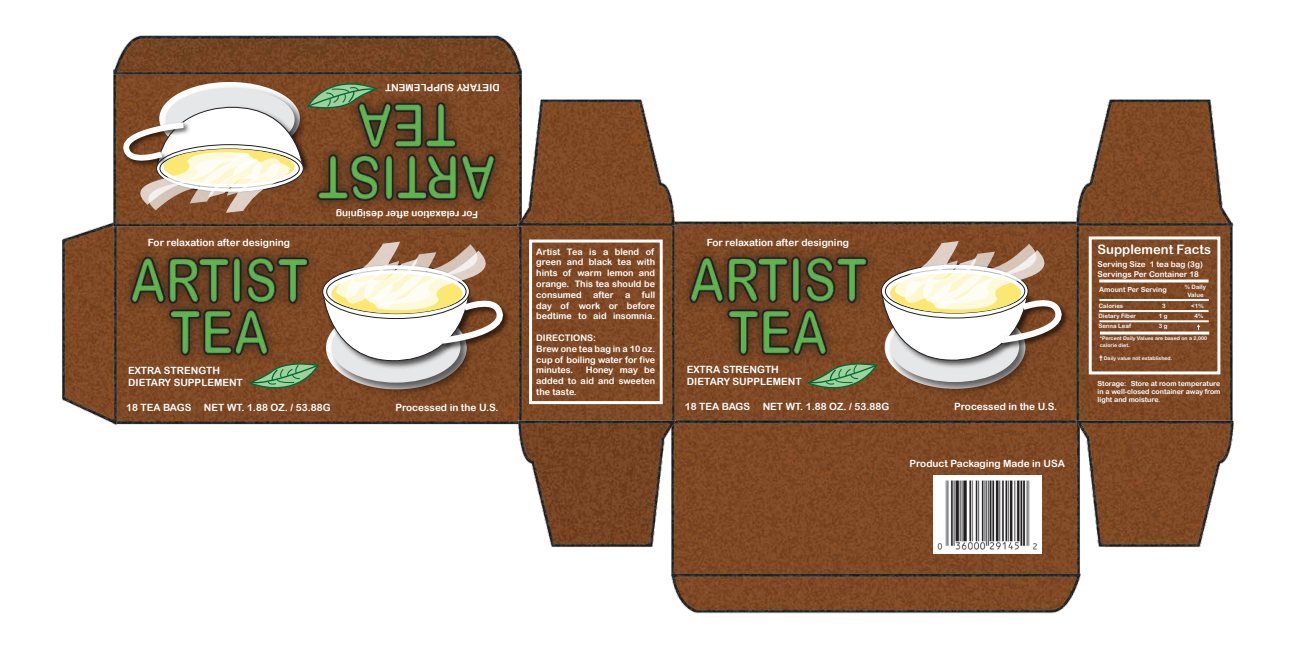
<style>
.page{position:relative;width:1296px;height:648px;background:#fff}
.page>*{position:absolute;margin:0;border:0;box-sizing:border-box;transform-origin:0 0}
.t1{font:13px "Arial Rounded MT Bold";color:#fff}
.t2{font:10px/12px "Arial Rounded MT Bold";color:#fff}
.t3{font:9px/10.8px "Arial Rounded MT Bold";color:#fff;text-align:justify}
.t4{font:8px/9.6px "Arial Rounded MT Bold";color:#fdfdfe}
.t5{font:7px/8.4px "Arial Rounded MT Bold";color:#fff;text-align:justify}
.t6{font:7px "Arial Rounded MT Bold";color:#fdfdfe}
.t7{font:6px/7.2px "Arial Rounded MT Bold";color:#fdfdfe;text-align:center}
.t8{font:5px/7.2px "Arial Rounded MT Bold";color:#fff;scale:1.04 1}
.s1{font-size:6px}
</style>
<div class="page">
<img style="left:919px;top:221px;width:121px;height:20px">
<img style="left:558px;top:262px;width:118px;height:122px">
<img style="left:153px;top:262px;width:405px;height:163px">
<img style="left:62px;top:234px;width:91px;height:191px">
<img style="left:113px;top:110px;width:7px;height:88px">
<img style="left:113px;top:35px;width:407px;height:75px">
<img style="left:712px;top:400px;width:328px;height:137px">
<img style="left:1065px;top:262px;width:168px;height:122px">
<img style="left:1040px;top:99px;width:194px;height:163px">
<img style="left:483px;top:384px;width:229px;height:163px">
<img style="left:506px;top:63px;width:166px;height:199px">
<img style="left:1040px;top:384px;width:194px;height:163px">
<img style="left:635px;top:537px;width:481px;height:77px">
<img style="left:637px;top:197px;width:282px;height:169px">
<img style="left:933px;top:476px;width:108px;height:78px">
<img style="left:676px;top:249px;width:203px;height:169px">
<img style="left:1065px;top:297px;width:6px;height:56px">
<img style="left:78px;top:198px;width:188px;height:169px">
<img style="left:117px;top:250px;width:204px;height:169px">
<img style="left:506px;top:297px;width:7px;height:57px">
<img style="left:266px;top:91px;width:282px;height:169px">
<img style="left:306px;top:39px;width:203px;height:169px">
<hr style="left:1099px;top:279px;width:110px;height:3px;background:#fff">
<hr style="left:1099px;top:299px;width:110px;height:2px;background:#fff">
<hr style="left:1099px;top:310px;width:110px;height:2px;background:#fff">
<hr style="left:1099px;top:320px;width:110px;height:2px;background:#fff">
<hr style="left:1100px;top:332px;width:109px;height:3px;background:#fff">
<svg style="left:1197px;top:325px;width:3px;height:5px"></svg>
<svg style="left:1099px;top:355px;width:3px;height:6px"></svg>
<div style="left:1089px;top:236px;width:131px;height:138px;border:3px solid #fff"></div>
<div style="left:529px;top:240px;width:134px;height:164px;border:3px solid #fff"></div>
<svg style="left:807px;top:241px;width:258px;height:159px"></svg>
<svg style="left:248px;top:242px;width:258px;height:158px"></svg>
<svg style="left:120px;top:59px;width:258px;height:154px"></svg>
<p class="t2" style="left:500px;top:94px;width:116px;rotate:-180deg">DIETARY SUPPLEMENT</p>
<p class="t2" style="left:148px;top:237px;width:144px">For relaxation after designing</p>
<p class="t2" style="left:478px;top:221px;width:144px;rotate:-180deg">For relaxation after designing</p>
<p class="t2" style="left:128px;top:364px;width:116px">EXTRA STRENGTH<br>DIETARY SUPPLEMENT</p>
<p class="t2" style="left:126px;top:401px;width:67px">18 TEA BAGS</p>
<p class="t2" style="left:204px;top:401px;width:128px">NET WT. 1.88 OZ. / 53.88G</p>
<p class="t2" style="left:396px;top:401px;width:105px">Processed in the U.S.</p>
<p class="t3" style="left:536px;top:246px;width:120px">Artist Tea is a blend of green and black tea with hints of warm lemon and orange. This tea should be consumed</p>
<p class="t3" style="left:536px;top:289px;width:121px;text-indent:106px">full day of work or before bedtime to aid insomnia.</p>
<p class="t3" style="left:536px;top:332px;width:121px;text-align:left">DIRECTIONS:<br>Brew one tea bag in a 10 oz. cup of boiling water for five minutes.</p>
<p class="t3" style="left:593px;top:289px;width:22px">after</p>
<p class="t3" style="left:625px;top:289px;width:7px">a</p>
<p class="t3" style="left:536px;top:365px;width:120px;text-indent:50px">Honey may be added to aid and sweeten the taste.</p>
<p class="t2" style="left:707px;top:236px;width:144px">For relaxation after designing</p>
<p class="t2" style="left:687px;top:363px;width:116px">EXTRA STRENGTH<br>DIETARY SUPPLEMENT</p>
<p class="t2" style="left:685px;top:400px;width:206px">18 TEA BAGS NET WT. 1.88 OZ. / 53.88G</p>
<p class="t2" style="left:954px;top:400px;width:105px">Processed in the U.S.</p>
<p class="t2" style="left:910px;top:457px;width:157px">Product Packaging Made in USA</p>
<h1 class="t1" style="left:1098px;top:242px;width:115px">Supplement Facts</h1>
<p class="t4" style="left:1098px;top:259px;width:107px">Serving Size 1 tea bag (3g)<br>Servings Per Container 18</p>
<p class="t6" style="left:1099px;top:286px;width:69px">Amount Per Serving</p>
<p class="t7" style="left:1185px;top:284px;width:23px">% Daily<br>Value</p>
<p class="t7" style="left:1099px;top:302px;width:26px">Calories</p>
<p class="t7" style="left:1162px;top:302px;width:5px">3</p>
<p class="t7" style="left:1191px;top:302px;width:14px">&lt;1%</p>
<p class="t7" style="left:1098px;top:312px;width:39px">Dietary Fiber</p>
<p class="t7" style="left:1159px;top:312px;width:10px">1 g</p>
<p class="t7" style="left:1195px;top:312px;width:10px">4%</p>
<p class="t7" style="left:1098px;top:323px;width:34px">Senna Leaf</p>
<p class="t7" style="left:1159px;top:323px;width:10px">3 g</p>
<p class="t8" style="left:1100px;top:335px;width:105px">*Percent Daily Values are based on a 2,000 calorie diet<span class="s1">.</span></p>
<p class="t8" style="left:1104px;top:355px;width:68px">Daily value not established.</p>
<p class="t5" style="left:1098px;top:379px;width:124px">Storage: Store at room temperature in a well-closed container away from light and moisture.</p>
</div>
